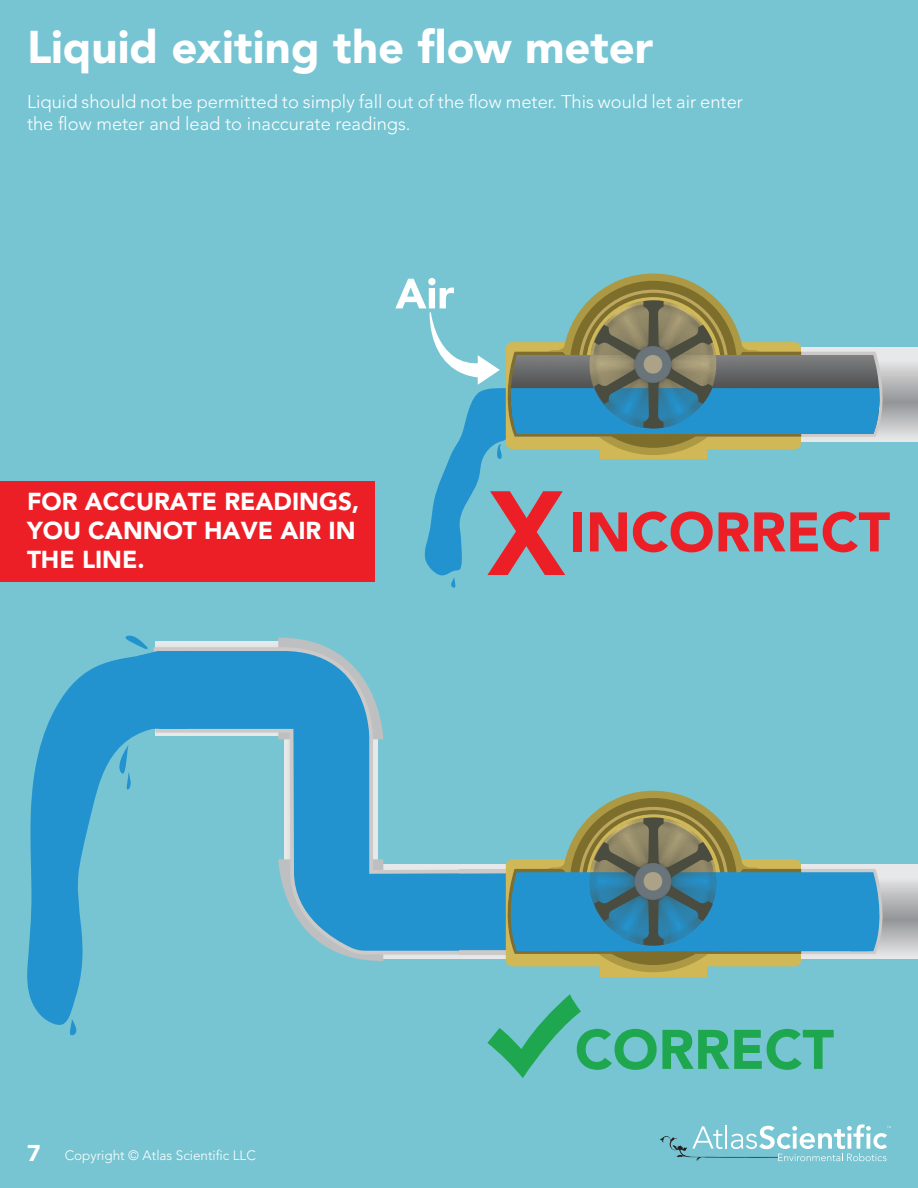
<style>
.page{position:relative;width:918px;height:1188px;background:#77c5d3}
.page>*{position:absolute;margin:0;border:0;box-sizing:border-box;transform-origin:0 0}
.t1{font:900 55.2px "Avenir";color:#ec1f26}
.t2{font:900 55.2px "Avenir";color:#1fa74f}
.t3{font:900 45.45px "Avenir";color:#fff}
.t4{font:900 24.3px/29.2px "Avenir";color:#fff}
.t5{font:300 18.3px/22px "Avenir";color:#fff}
.t6{font:300 13.5px "Avenir";color:#fff}
.s1{font-weight:900;font-size:22.65px}
</style>
<div class="page">
<svg style="left:487px;top:1000px;width:94px;height:78px"></svg>
<div style="left:0;top:481px;width:374px;height:101px;background:#ec1f26"></div>
<div style="left:156px;top:642px;width:128px;height:93px;background:#e6e7e8"></div>
<svg style="left:347px;top:956px;width:36px;height:5px"></svg>
<svg style="left:278px;top:638px;width:43px;height:7px"></svg>
<svg style="left:173px;top:645px;width:324px;height:311px"></svg>
<svg style="left:70px;top:1025px;width:7px;height:11px"></svg>
<svg style="left:27px;top:659px;width:146px;height:366px"></svg>
<svg style="left:887px;top:348px;width:31px;height:93px;background:#c2c3c4"></svg>
<svg style="left:395px;top:278px;width:492px;height:310px"></svg>
<img style="left:540px;top:273px;width:227px;height:209px">
<svg style="left:887px;top:865px;width:31px;height:94px;background:#c2c3c5"></svg>
<svg style="left:497px;top:859px;width:390px;height:108px;background:#55a1be"></svg>
<img style="left:540px;top:790px;width:227px;height:210px">
<svg style="left:120px;top:635px;width:67px;height:94px;background:#379dd0"></svg>
<svg style="left:660px;top:1124px;width:231px;height:37px"></svg>
<p class="t3" style="left:27px;top:20px;width:628px">Liquid exiting the flow meter</p>
<p class="t5" style="left:27px;top:90px;width:718px">Liquid should not be permitted to simply fall out of the flow meter. This would let air enter the flow meter and lead to inaccurate readings.</p>
<p class="t4" style="left:27px;top:487px;width:334px">FOR ACCURATE READINGS,<br>YOU CANNOT HAVE AIR IN<br>THE LINE.</p>
<p class="t6" style="left:27px;top:1148px;width:230px"><span class="s1">7</span> Copyright © Atlas Scientific LLC</p>
<p class="t1" style="left:570px;top:499px;width:322px">INCORRECT</p>
<p class="t2" style="left:575px;top:1016px;width:261px">CORRECT</p>
</div>
